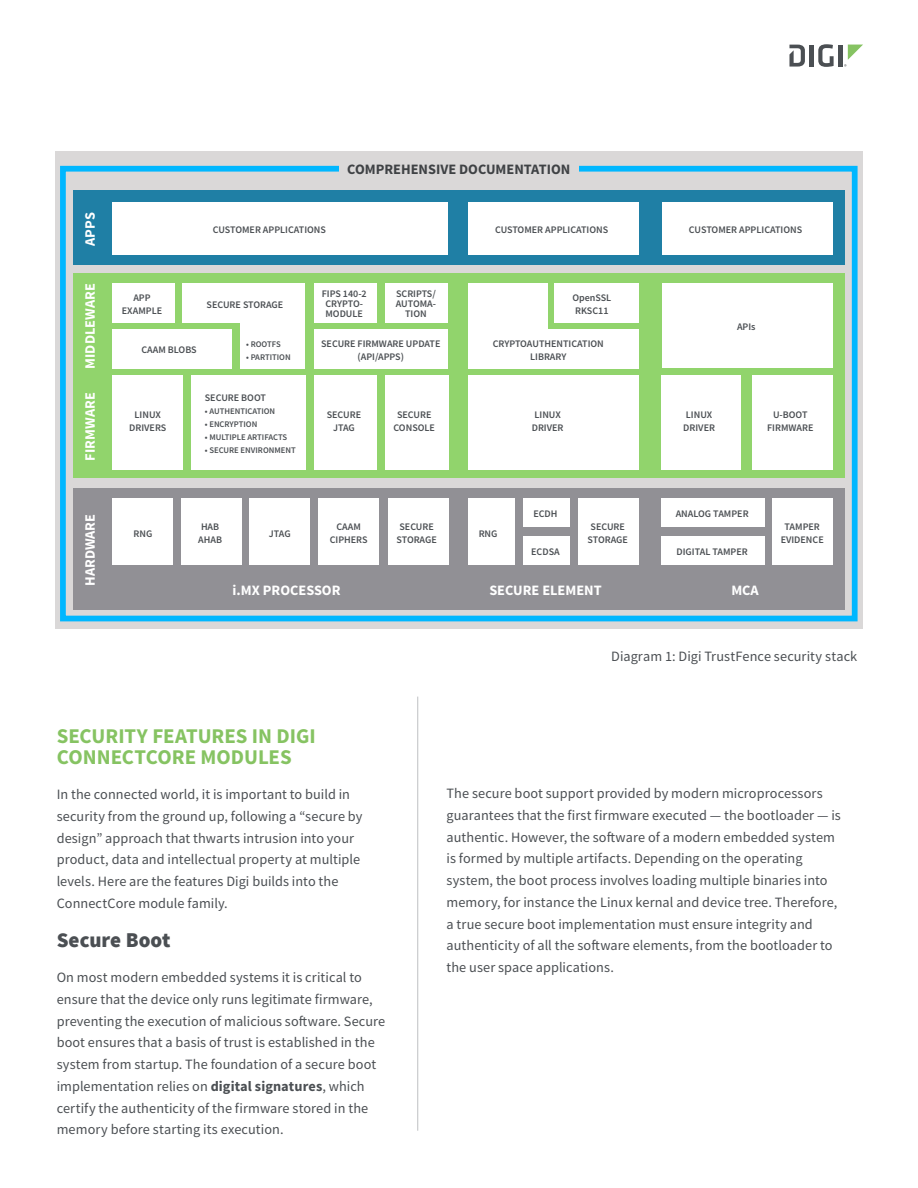
<style>
.page{position:relative;width:918px;height:1188px;background:#fff}
.page>*{position:absolute;margin:0;border:0;box-sizing:border-box;transform-origin:0 0}
.t1{font:700 21px/21px "Source Sans Pro";color:#86c362}
.t2{font:900 21px "Source Sans Pro";color:#4b4f53}
.t3{font:700 14.4px "Source Sans Pro";color:#fff}
.t4{font:700 14.4px "Source Sans Pro";color:#3f4245}
.t5{font:14.25px/21.8px "Source Sans Pro";letter-spacing:.005em;color:#4b4f53}
.t6{font:600 10.05px/12.9px "Source Sans Pro";color:#4b4f53;text-align:center}
.t7{font:600 8.55px "Source Sans Pro";color:#4b4f53}
.s1{font-weight:700}
</style>
<div class="page">
<hr style="left:810px;top:45px;width:4px;height:22px;background:#4b4f53">
<svg style="left:818px;top:44px;width:16px;height:23px"></svg>
<hr style="left:838px;top:45px;width:4px;height:22px;background:#4b4f53">
<svg style="left:789px;top:45px;width:16px;height:22px"></svg>
<svg style="left:844px;top:45px;width:19px;height:22px"></svg>
<div style="left:55px;top:152px;width:808px;height:477px;background:#dad8d8"></div>
<div style="left:73px;top:190px;width:772px;height:75px;background:#1f7fa5"></div>
<div style="left:73px;top:274px;width:772px;height:204px;background:#91d46c"></div>
<div style="left:73px;top:489px;width:772px;height:121px;background:#919095"></div>
<div style="left:60px;top:166px;width:798px;height:455px;border:6px solid #00b7ff"></div>
<div style="left:339px;top:161px;width:240px;height:14px;background:#dad8d8"></div>
<div style="left:112px;top:202px;width:335px;height:53px;background:#fff"></div>
<div style="left:112px;top:284px;width:62px;height:39px;background:#fff"></div>
<div style="left:112px;top:375px;width:71px;height:95px;background:#fff"></div>
<div style="left:112px;top:498px;width:61px;height:67px;background:#fff"></div>
<div style="left:468px;top:498px;width:46px;height:67px;background:#fff"></div>
<div style="left:523px;top:498px;width:46px;height:29px;background:#fff"></div>
<div style="left:523px;top:536px;width:46px;height:29px;background:#fff"></div>
<div style="left:661px;top:498px;width:103px;height:29px;background:#fff"></div>
<div style="left:661px;top:536px;width:103px;height:29px;background:#fff"></div>
<div style="left:773px;top:498px;width:60px;height:67px;background:#fff"></div>
<div style="left:579px;top:498px;width:60px;height:67px;background:#fff"></div>
<div style="left:181px;top:498px;width:61px;height:67px;background:#fff"></div>
<div style="left:250px;top:498px;width:60px;height:67px;background:#fff"></div>
<div style="left:318px;top:498px;width:61px;height:67px;background:#fff"></div>
<div style="left:388px;top:498px;width:60px;height:67px;background:#fff"></div>
<div style="left:314px;top:375px;width:63px;height:95px;background:#fff"></div>
<div style="left:385px;top:375px;width:63px;height:95px;background:#fff"></div>
<div style="left:661px;top:375px;width:80px;height:95px;background:#fff"></div>
<div style="left:752px;top:375px;width:81px;height:95px;background:#fff"></div>
<div style="left:191px;top:375px;width:114px;height:95px;background:#fff"></div>
<div style="left:468px;top:375px;width:171px;height:95px;background:#fff"></div>
<div style="left:314px;top:284px;width:62px;height:39px;background:#fff"></div>
<div style="left:386px;top:284px;width:62px;height:39px;background:#fff"></div>
<div style="left:554px;top:284px;width:85px;height:39px;background:#fff"></div>
<div style="left:182px;top:284px;width:123px;height:39px;background:#fff"></div>
<div style="left:241px;top:295px;width:64px;height:73px;background:#fff"></div>
<div style="left:468px;top:329px;width:171px;height:39px;background:#fff"></div>
<div style="left:468px;top:284px;width:79px;height:73px;background:#fff"></div>
<div style="left:662px;top:284px;width:171px;height:84px;background:#fff"></div>
<div style="left:112px;top:329px;width:120px;height:39px;background:#fff"></div>
<div style="left:314px;top:329px;width:134px;height:39px;background:#fff"></div>
<div style="left:468px;top:202px;width:171px;height:53px;background:#fff"></div>
<div style="left:662px;top:202px;width:171px;height:53px;background:#fff"></div>
<hr style="left:417px;top:697px;width:1px;height:434px;background:#bec0c2">
<p class="t3" style="left:81px;top:246px;width:35px;rotate:-90deg">APPS</p>
<p class="t3" style="left:81px;top:369px;width:87px;rotate:-90deg">MIDDLEWARE</p>
<p class="t3" style="left:81px;top:461px;width:70px;rotate:-90deg">FIRMWARE</p>
<p class="t3" style="left:81px;top:586px;width:74px;rotate:-90deg">HARDWARE</p>
<p class="t6" style="left:122px;top:292px;width:42px">APP<br>EXAMPLE</p>
<p class="t6" style="left:213px;top:223px;width:115px">CUSTOMER APPLICATIONS</p>
<p class="t4" style="left:347px;top:160px;width:225px">COMPREHENSIVE DOCUMENTATION</p>
<p class="t6" style="left:495px;top:223px;width:115px">CUSTOMER APPLICATIONS</p>
<p class="t6" style="left:689px;top:223px;width:115px">CUSTOMER APPLICATIONS</p>
<p class="t6" style="left:207px;top:298px;width:78px">SECURE STORAGE</p>
<p class="t6" style="left:322px;top:289px;width:47px;line-height:10.1px">FIPS 140-2<br>CRYPTO-<br>MODULE</p>
<p class="t6" style="left:396px;top:289px;width:42px;line-height:10.1px">SCRIPTS/<br>AUTOMA-<br>TION</p>
<p class="t6" style="left:572px;top:292px;width:40px;text-align:left">OpenSSL<br>RKSC11</p>
<p class="t6" style="left:737px;top:320px;width:20px">APIs</p>
<p class="t6" style="left:141px;top:343px;width:57px">CAAM BLOBS</p>
<p class="t6" style="left:321px;top:337px;width:121px">SECURE FIRMWARE UPDATE (API/APPS)</p>
<p class="t6" style="left:493px;top:337px;width:113px">CRYPTOAUTHENTICATION<br>LIBRARY</p>
<p class="t7" style="left:246px;top:338px;width:36px">• ROOTFS</p>
<p class="t7" style="left:246px;top:351px;width:46px">• PARTITION</p>
<p class="t6" style="left:129px;top:408px;width:39px">LINUX<br>DRIVERS</p>
<p class="t6" style="left:205px;top:391px;width:63px">SECURE BOOT</p>
<p class="t7" style="left:205px;top:405px;width:72px">• AUTHENTICATION</p>
<p class="t7" style="left:205px;top:418px;width:54px">• ENCRYPTION</p>
<p class="t7" style="left:205px;top:431px;width:84px">• MULTIPLE ARTIFACTS</p>
<p class="t7" style="left:205px;top:444px;width:92px">• SECURE ENVIRONMENT</p>
<p class="t6" style="left:327px;top:408px;width:36px">SECURE<br>JTAG</p>
<p class="t6" style="left:394px;top:408px;width:43px">SECURE<br>CONSOLE</p>
<p class="t6" style="left:532px;top:408px;width:33px;text-align:left">LINUX<br>DRIVER</p>
<p class="t6" style="left:683px;top:408px;width:33px;text-align:left">LINUX<br>DRIVER</p>
<p class="t6" style="left:767px;top:408px;width:48px">U-BOOT<br>FIRMWARE</p>
<p class="t6" style="left:533px;top:507px;width:26px">ECDH</p>
<p class="t6" style="left:531px;top:545px;width:30px">ECDSA</p>
<p class="t6" style="left:676px;top:507px;width:74px">ANALOG TAMPER</p>
<p class="t6" style="left:677px;top:545px;width:73px">DIGITAL TAMPER</p>
<p class="t6" style="left:269px;top:527px;width:23px">JTAG</p>
<p class="t6" style="left:330px;top:521px;width:39px">CAAM<br>CIPHERS</p>
<p class="t6" style="left:397px;top:521px;width:42px;text-align:left">SECURE<br>STORAGE</p>
<p class="t6" style="left:588px;top:521px;width:42px;text-align:left">SECURE<br>STORAGE</p>
<p class="t6" style="left:781px;top:521px;width:45px">TAMPER<br>EVIDENCE</p>
<p class="t6" style="left:198px;top:521px;width:25px;text-align:left">HAB<br>AHAB</p>
<p class="t6" style="left:134px;top:527px;width:20px">RNG</p>
<p class="t6" style="left:479px;top:527px;width:20px">RNG</p>
<p class="t3" style="left:233px;top:581px;width:109px">i.MX PROCESSOR</p>
<p class="t3" style="left:489px;top:581px;width:114px">SECURE ELEMENT</p>
<p class="t3" style="left:731px;top:581px;width:29px">MCA</p>
<p class="t5" style="left:611px;top:646px;width:248px">Diagram 1: Digi TrustFence security stack</p>
<p class="t1" style="left:57px;top:726px;width:261px">SECURITY FEATURES IN DIGI<br>CONNECTCORE MODULES</p>
<p class="t5" style="left:57px;top:783px;width:307px">In the connected world, it is important to build in security from the ground up, following a “secure by design” approach that thwarts intrusion into your product, data and intellectual property at multiple levels. Here are the features Digi builds into the ConnectCore module family.</p>
<p class="t2" style="left:57px;top:926px;width:115px">Secure Boot</p>
<p class="t5" style="left:57px;top:966px;width:330px">On most modern embedded systems it is critical to ensure that the device only runs legitimate firmware, preventing the execution of malicious software. Secure boot ensures that a basis of trust is established in the system from startup. The foundation of a secure boot implementation relies on <span class="s1">digital signatures</span>, which certify the authenticity of the firmware stored in the memory before starting its execution.</p>
<p class="t5" style="left:447px;top:783px;width:396px">The secure boot support provided by modern microprocessors guarantees that the first firmware executed — the bootloader — is authentic. However, the software of a modern embedded system is formed by multiple artifacts. Depending on the operating system, the boot process involves loading multiple binaries into memory, for instance the Linux kernal and device tree. Therefore, a true secure boot implementation must ensure integrity and authenticity of all the software elements, from the bootloader to the user space applications.</p>
</div>
